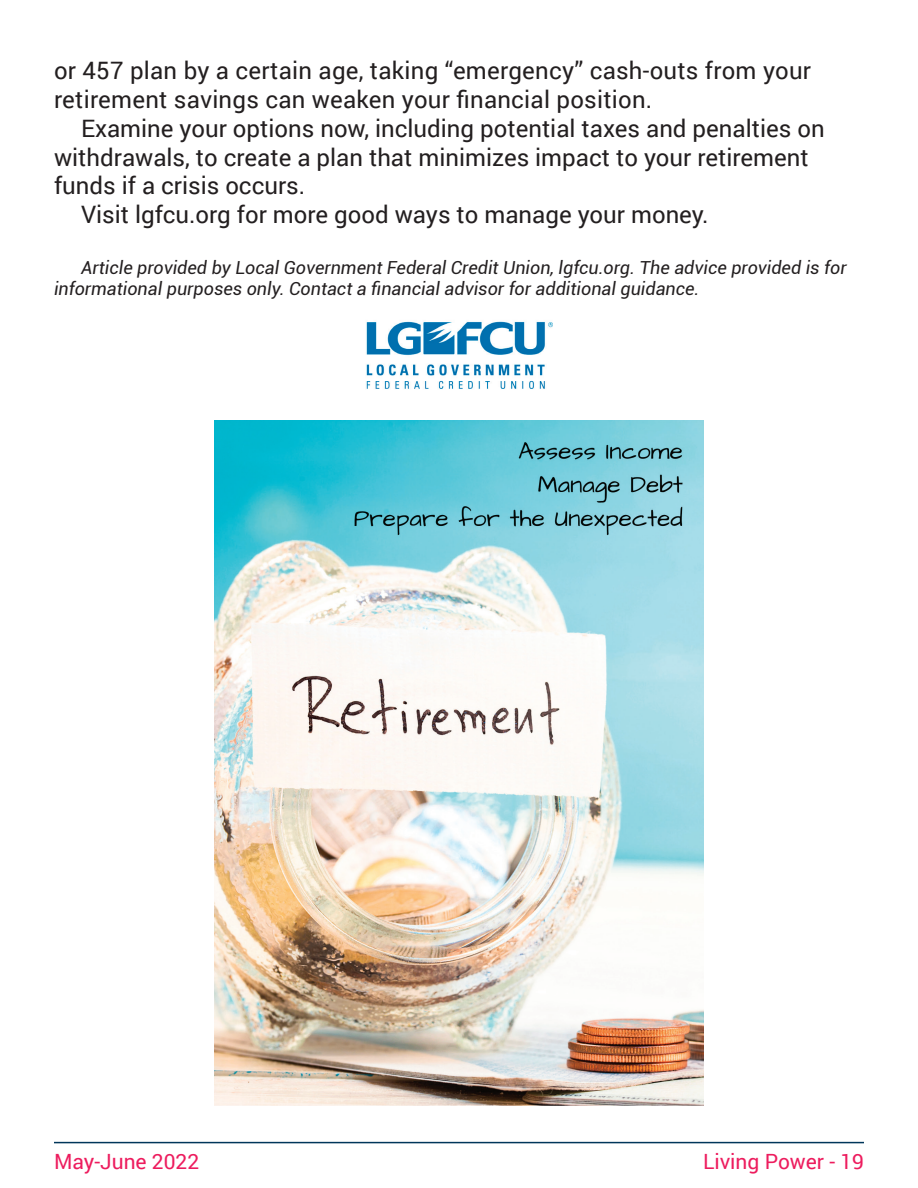
<style>
.page{position:relative;width:918px;height:1188px;background:#fff}
.page>*{position:absolute;margin:0;border:0;box-sizing:border-box;transform-origin:0 0}
.t1{font:24px/28.8px "Roboto";color:#231f20}
.t2{font:21px "Roboto";color:#ed1c5e}
.t3{font:italic 18px/21.6px "Roboto";color:#231f20}
</style>
<div class="page">
<hr style="left:54px;top:1142px;width:810px;height:1px;background:#00365a">
<img style="left:366px;top:321px;width:187px;height:68px">
<img style="left:214px;top:420px;width:490px;height:686px">
<p class="t1" style="left:54px;top:55px;width:759px">or 457 plan by a certain age, taking “emergency” cash-outs from your retirement savings can weaken your financial position.</p>
<p class="t1" style="left:81px;top:113px;width:745px">Examine your options now, including potential taxes and penalties on</p>
<p class="t1" style="left:54px;top:142px;width:756px">withdrawals, to create a plan that minimizes impact to your retirement</p>
<p class="t1" style="left:54px;top:171px;width:253px">funds if a crisis occurs.</p>
<p class="t1" style="left:81px;top:199px;width:629px">Visit lgfcu.org for more good ways to manage your money.</p>
<p class="t3" style="left:54px;top:256px;width:794px;text-indent:27px">Article provided by Local Government Federal Credit Union, lgfcu.org. The advice provided is for informational purposes only. Contact a financial advisor for additional guidance.</p>
<p class="t2" style="left:54px;top:1147px;width:147px">May-June 2022</p>
<p class="t2" style="left:703px;top:1147px;width:162px">Living Power - 19</p>
</div>
